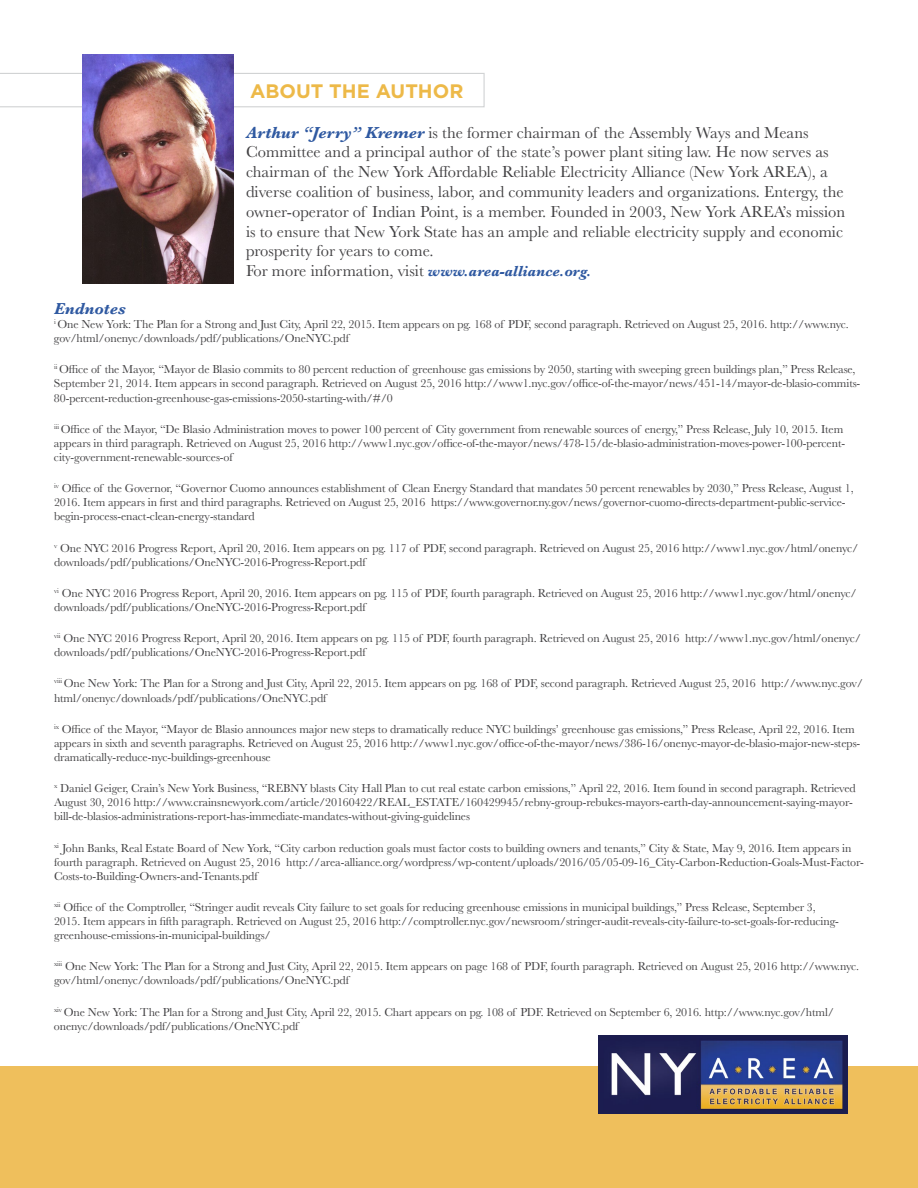
<style>
.page{position:relative;width:918px;height:1188px;background:#fff}
.page>*{position:absolute;margin:0;border:0;box-sizing:border-box;transform-origin:0 0}
.t1{font:700 19.5px "Gotham";color:#edb948}
.t2{font:16.5px/19.8px "Baskerville";color:#414042}
.t3{font:italic 700 16.5px "Baskerville";color:#2f59a1}
.t4{font:12px/14.1px "Baskerville";letter-spacing:-.01em;color:#414042}
.s1{font-weight:700;font-style:italic;color:#2f59a1}
.s2{font-weight:700;font-style:italic;font-size:15px;color:#2f59a1}
</style>
<div class="page">
<div style="left:0;top:1067px;width:918px;height:121px;background:#efbf5c"></div>
<img style="left:598px;top:1035px;width:249px;height:78px">
<svg style="left:0;top:73px;width:485px;height:34px"></svg>
<img style="left:83px;top:54px;width:150px;height:230px">
<h1 class="t1" style="left:250px;top:80px;width:215px">ABOUT THE AUTHOR</h1>
<p class="t2" style="left:246px;top:123px;width:601px"><span class="s1">Arthur “Jerry” Kremer</span> is the former chairman of the Assembly Ways and Means Committee and a principal author of the state’s power plant siting law. He now serves as chairman of the New York Affordable Reliable Electricity Alliance (New York AREA), a diverse coalition of business, labor, and community leaders and organizations. Entergy, the owner-operator of Indian Point, is a member. Founded in 2003, New York AREA’s mission is to ensure that New York State has an ample and reliable electricity supply and economic prosperity for years to come.<br>For more information, visit <span class="s2">www.area-alliance.org.</span></p>
<h2 class="t3" style="left:54px;top:297px;width:73px">Endnotes</h2>
<p class="t4" style="left:54px;top:317px;width:796px"><sup>i</sup> One New York: The Plan for a Strong and Just City, April 22, 2015. Item appears on pg. 168 of PDF, second paragraph. Retrieved on August 25, 2016. http://www.nyc. gov/html/onenyc/downloads/pdf/publications/OneNYC.pdf</p>
<p class="t4" style="left:54px;top:363px;width:808px"><sup>ii</sup> Office of the Mayor, “Mayor de Blasio commits to 80 percent reduction of greenhouse gas emissions by 2050, starting with sweeping green buildings plan,” Press Release,<br>September 21, 2014. Item appears in second paragraph. Retrieved on August 25, 2016 http://www1.nyc.gov/office-of-the-mayor/news/451-14/mayor-de-blasio-commits-<br>80-percent-reduction-greenhouse-gas-emissions-2050-starting-with/#/0</p>
<p class="t4" style="left:54px;top:422px;width:793px"><sup>iii</sup> Office of the Mayor, “De Blasio Administration moves to power 100 percent of City government from renewable sources of energy,” Press Release, July 10, 2015. Item appears in third paragraph. Retrieved on August 25, 2016 http://www1.nyc.gov/office-of-the-mayor/news/478-15/de-blasio-administration-moves-power-100-percent&shy;city-government-renewable-sources-of</p>
<p class="t4" style="left:54px;top:481px;width:801px"><sup>iv</sup> Office of the Governor, “Governor Cuomo announces establishment of Clean Energy Standard that mandates 50 percent renewables by 2030,” Press Release, August 1,<br>2016. Item appears in first and third paragraphs. Retrieved on August 25, 2016 https://www.governor.ny.gov/news/governor-cuomo-directs-department-public-service&shy;begin-process-enact-clean-energy-standard</p>
<p class="t4" style="left:54px;top:541px;width:806px"><sup>v</sup> One NYC 2016 Progress Report, April 20, 2016. Item appears on pg. 117 of PDF, second paragraph. Retrieved on August 25, 2016 http://www1.nyc.gov/html/onenyc/ downloads/pdf/publications/OneNYC-2016-Progress-Report.pdf</p>
<p class="t4" style="left:54px;top:586px;width:804px"><sup>vi</sup> One NYC 2016 Progress Report, April 20, 2016. Item appears on pg. 115 of PDF, fourth paragraph. Retrieved on August 25, 2016 http://www1.nyc.gov/html/onenyc/ downloads/pdf/publications/OneNYC-2016-Progress-Report.pdf</p>
<p class="t4" style="left:54px;top:631px;width:809px"><sup>vii</sup> One NYC 2016 Progress Report, April 20, 2016. Item appears on pg. 115 of PDF, fourth paragraph. Retrieved on August 25, 2016 http://www1.nyc.gov/html/onenyc/ downloads/pdf/publications/OneNYC-2016-Progress-Report.pdf</p>
<p class="t4" style="left:54px;top:677px;width:810px"><sup>viii</sup> One New York: The Plan for a Strong and Just City, April 22, 2015. Item appears on pg. 168 of PDF, second paragraph. Retrieved August 25, 2016 http://www.nyc.gov/ html/onenyc/downloads/pdf/publications/OneNYC.pdf</p>
<p class="t4" style="left:54px;top:722px;width:808px"><sup>ix</sup> Office of the Mayor, “Mayor de Blasio announces major new steps to dramatically reduce NYC buildings’ greenhouse gas emissions,” Press Release, April 22, 2016. Item appears in sixth and seventh paragraphs. Retrieved on August 25, 2016 http://www1.nyc.gov/office-of-the-mayor/news/386-16/onenyc-mayor-de-blasio-major-new-steps&shy;dramatically-reduce-nyc-buildings-greenhouse</p>
<p class="t4" style="left:54px;top:781px;width:803px"><sup>x</sup> Daniel Geiger, Crain’s New York Business, “REBNY blasts City Hall Plan to cut real estate carbon emissions,” April 22, 2016. Item found in second paragraph. Retrieved<br>August 30, 2016 http://www.crainsnewyork.com/article/20160422/REAL_ESTATE/160429945/rebny-group-rebukes-mayors-earth-day-announcement-saying-mayor&shy;bill-de-blasios-administrations-report-has-immediate-mandates-without-giving-guidelines</p>
<p class="t4" style="left:54px;top:841px;width:811px"><sup>xi</sup> John Banks, Real Estate Board of New York, “City carbon reduction goals must factor costs to building owners and tenants,” City &amp; State, May 9, 2016. Item appears in fourth paragraph. Retrieved on August 25, 2016 http://area-alliance.org/wordpress/wp-content/uploads/2016/05/05-09-16_City-Carbon-Reduction-Goals-Must-Factor-<br>Costs-to-Building-Owners-and-Tenants.pdf</p>
<p class="t4" style="left:54px;top:900px;width:786px"><sup>xii</sup> Office of the Comptroller, “Stringer audit reveals City failure to set goals for reducing greenhouse emissions in municipal buildings,” Press Release, September 3,<br>2015. Item appears in fifth paragraph. Retrieved on August 25, 2016 http://comptroller.nyc.gov/newsroom/stringer-audit-reveals-city-failure-to-set-goals-for-reducing&shy;greenhouse-emissions-in-municipal-buildings/</p>
<p class="t4" style="left:54px;top:960px;width:807px"><sup>xiii</sup> One New York: The Plan for a Strong and Just City, April 22, 2015. Item appears on page 168 of PDF, fourth paragraph. Retrieved on August 25, 2016 http://www.nyc. gov/html/onenyc/downloads/pdf/publications/OneNYC.pdf</p>
<p class="t4" style="left:54px;top:1005px;width:782px"><sup>xiv</sup> One New York: The Plan for a Strong and Just City, April 22, 2015. Chart appears on pg. 108 of PDF. Retrieved on September 6, 2016. http://www.nyc.gov/html/ onenyc/downloads/pdf/publications/OneNYC.pdf</p>
</div>
